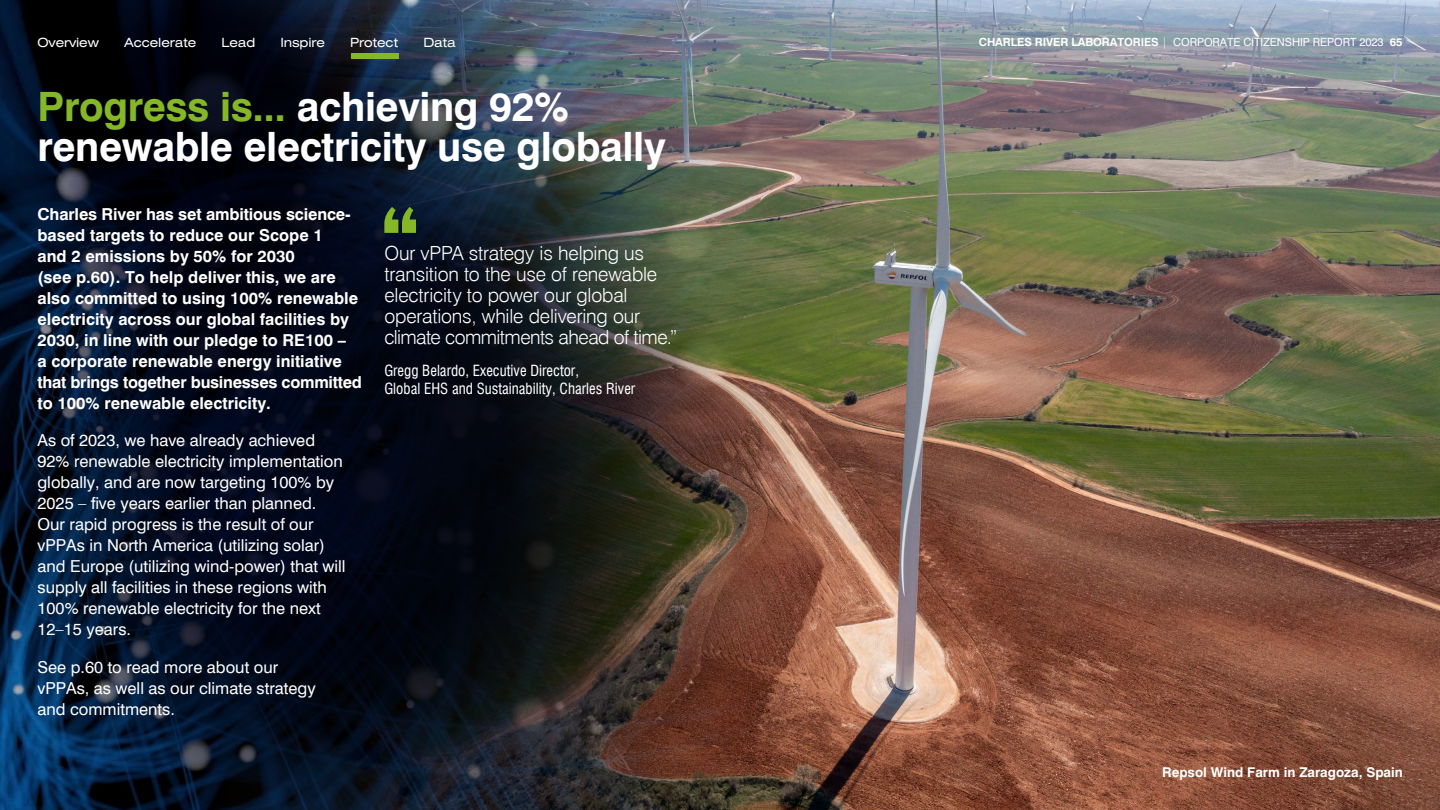
<style>
.page{position:relative;width:1440px;height:810px;background:#fff}
.page>*{position:absolute;margin:0;border:0;box-sizing:border-box;transform-origin:0 0}
.t1{font:700 40.5px/40.5px "Swiss 721 BT";letter-spacing:-.01em;color:#fff}
.t2{font:300 19.5px/21px "Swiss 721 BT";letter-spacing:-.01em;color:#fff}
.t3{font:16.5px/21px "Swiss 721 BT";color:#fff}
.t4{font:700 16.5px/21px "Swiss 721 BT";color:#fff}
.t5{font:condensed 15px/18.4px "Swiss 721 BT";color:#fff}
.t6{font:700 13.5px "Swiss 721 BT";color:#fff}
.t7{font:expanded 12.75px "Swiss 721 BT";letter-spacing:-.01em;color:#fff}
.t8{font:11.25px "Swiss 721 BT";letter-spacing:-.01em;color:#fff}
.t9{font:700 11.25px "Swiss 721 BT";color:#fff}
.s1{font-weight:700}
.s2{font-weight:300}
.s3{color:#84b827}
</style>
<div class="page">
<img style="left:1103px;top:0;width:337px;height:810px">
<img style="left:756px;top:0;width:347px;height:810px">
<img style="left:756px;top:23px;width:25px;height:787px">
<img style="left:0;top:0;width:756px;height:810px">
<svg style="left:384px;top:207px;width:32px;height:26px"></svg>
<div style="left:351px;top:53px;width:47px;height:5px;background:#84b827"></div>
<p class="t8" style="left:979px;top:35px;width:406px"><span class="s1">CHARLES RIVER LABORATORIES</span> <span class="s2">|</span> CORPORATE CITIZENSHIP REPORT 2023</p>
<p class="t7" style="left:38px;top:35px;width:63px">Overview</p>
<p class="t7" style="left:124px;top:35px;width:74px">Accelerate</p>
<p class="t7" style="left:221px;top:35px;width:35px">Lead</p>
<p class="t7" style="left:280px;top:35px;width:46px">Inspire</p>
<p class="t7" style="left:350px;top:35px;width:50px">Protect</p>
<p class="t7" style="left:423px;top:35px;width:34px">Data</p>
<p class="t9" style="left:1390px;top:35px;width:14px">65</p>
<h1 class="t1" style="left:37px;top:86px;width:630px"><span class="s3">Progress is...</span> achieving 92% renewable electricity use globally</h1>
<p class="t4" style="left:38px;top:203px;width:326px">Charles River has set ambitious science&shy;based targets to reduce our Scope 1<br>and 2 emissions by 50% for 2030<br>(see p.60). To help deliver this, we are also committed to using 100% renewable electricity across our global facilities by 2030, in line with our pledge to RE100 –<br>a corporate renewable energy initiative that brings together businesses committed to 100% renewable electricity.</p>
<p class="t3" style="left:38px;top:430px;width:310px">As of 2023, we have already achieved 92% renewable electricity implementation globally, and are now targeting 100% by 2025 – five years earlier than planned.<br>Our rapid progress is the result of our vPPAs in North America (utilizing solar) and Europe (utilizing wind-power) that will supply all facilities in these regions with 100% renewable electricity for the next 12–15 years.</p>
<p class="t3" style="left:37px;top:657px;width:280px">See p.60 to read more about our vPPAs, as well as our climate strategy and commitments.</p>
<p class="t2" style="left:384px;top:242px;width:295px">Our vPPA strategy is helping us transition to the use of renewable electricity to power our global operations, while delivering our climate commitments ahead of time.”</p>
<p class="t5" style="left:384px;top:361px;width:252px">Gregg Belardo, Executive Director,<br>Global EHS and Sustainability, Charles River</p>
<p class="t6" style="left:1162px;top:764px;width:242px">Repsol Wind Farm in Zaragoza, Spain</p>
</div>
